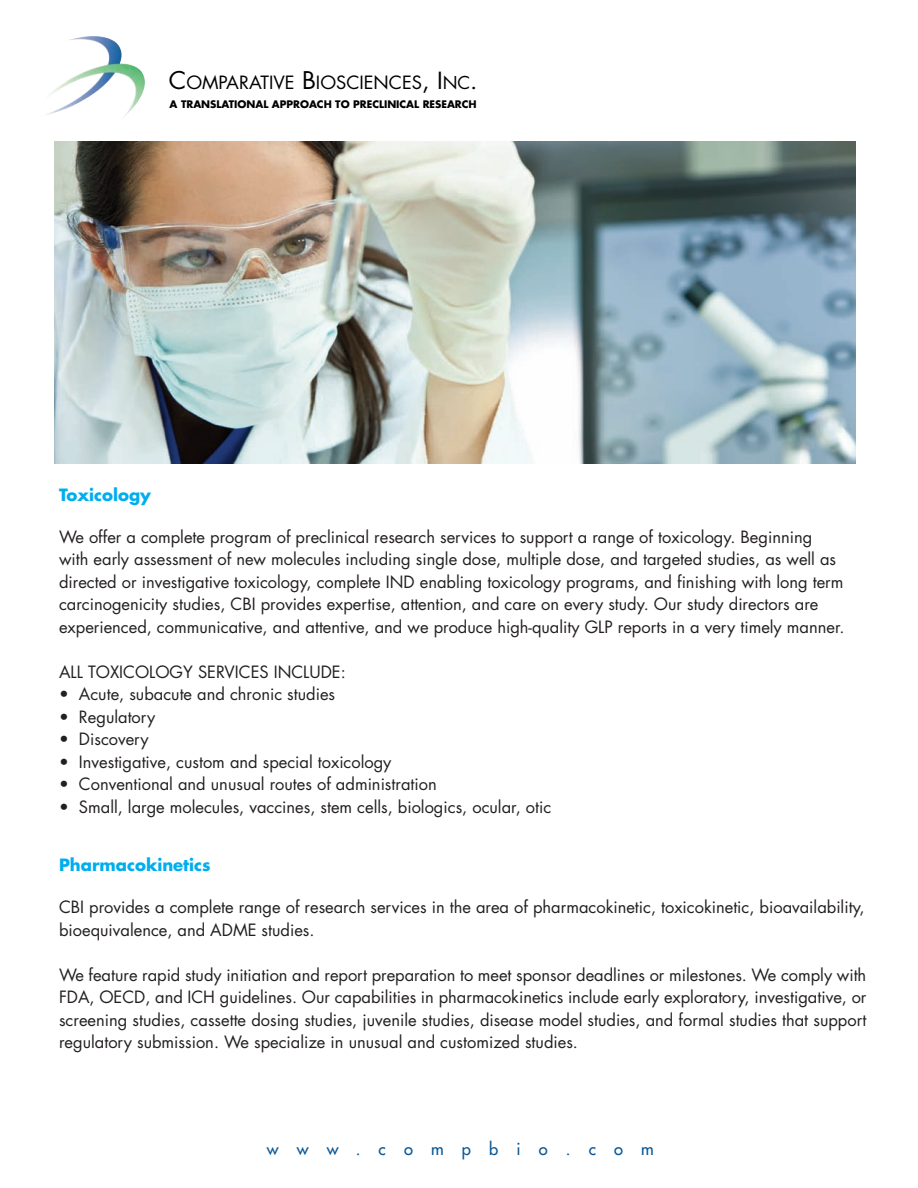
<style>
.page{position:relative;width:918px;height:1188px;background:#fff}
.page>*{position:absolute;margin:0;border:0;box-sizing:border-box;transform-origin:0 0}
.t1{font:17.85px "Futura";color:#000}
.t2{font:16.5px/22.5px "Futura";color:#231f20}
.t3{font:700 16.5px "Futura";color:#00aeef}
.t4{font:16.5px "Futura";letter-spacing:1.1em;color:#0c5896}
.t5{font:700 10.2px "Futura";color:#000}
.s1{font-size:23.7px}
.s2{font-size:23.1px}
.s3{font-size:17.25px}
</style>
<div class="page">
<img style="left:46px;top:36px;width:99px;height:82px">
<img style="left:54px;top:142px;width:802px;height:321px">
<p class="t1" style="left:169px;top:75px;width:310px"><span class="s1">C</span>OMPARATIVE <span class="s1">B</span>IOSCIENCES<span class="s1">,</span> <span class="s2">I</span><span class="s3">NC</span><span class="s2">.</span></p>
<p class="t5" style="left:170px;top:100px;width:309px">A TRANSLATIONAL APPROACH TO PRECLINICAL RESEARCH</p>
<p class="t3" style="left:59px;top:487px;width:93px">Toxicology</p>
<p class="t2" style="left:59px;top:527px;width:787px">We offer a complete program of preclinical research services to support a range of toxicology. Beginning with early assessment of new molecules including single dose, multiple dose, and targeted studies, as well as directed or investigative toxicology, complete IND enabling toxicology programs, and finishing with long term carcinogenicity studies, CBI provides expertise, attention, and care on every study. Our study directors are experienced, communicative, and attentive, and we produce high-quality GLP reports in a very timely manner.</p>
<p class="t2" style="left:59px;top:662px;width:288px">ALL TOXICOLOGY SERVICES INCLUDE:</p>
<p class="t2" style="left:59px;top:684px;width:278px">• Acute, subacute and chronic studies</p>
<p class="t2" style="left:59px;top:707px;width:98px">• Regulatory</p>
<p class="t2" style="left:59px;top:729px;width:91px">• Discovery</p>
<p class="t2" style="left:59px;top:752px;width:334px">• Investigative, custom and special toxicology</p>
<p class="t2" style="left:59px;top:774px;width:379px">• Conventional and unusual routes of administration</p>
<p class="t2" style="left:59px;top:797px;width:494px">• Small, large molecules, vaccines, stem cells, biologics, ocular, otic</p>
<p class="t3" style="left:59px;top:857px;width:153px">Pharmacokinetics</p>
<p class="t2" style="left:59px;top:897px;width:807px">CBI provides a complete range of research services in the area of pharmacokinetic, toxicokinetic, bioavailability, bioequivalence, and ADME studies.</p>
<p class="t2" style="left:59px;top:965px;width:809px;text-align:justify">We feature rapid study initiation and report preparation to meet sponsor deadlines or milestones. We comply with FDA, OECD, and ICH guidelines. Our capabilities in pharmacokinetics include early exploratory, investigative, or screening studies, cassette dosing studies, juvenile studies, disease model studies, and formal studies that support regulatory submission. We specialize in unusual and customized studies.</p>
<p class="t4" style="left:267px;top:1141px;width:389px">www.compbio.com</p>
</div>
